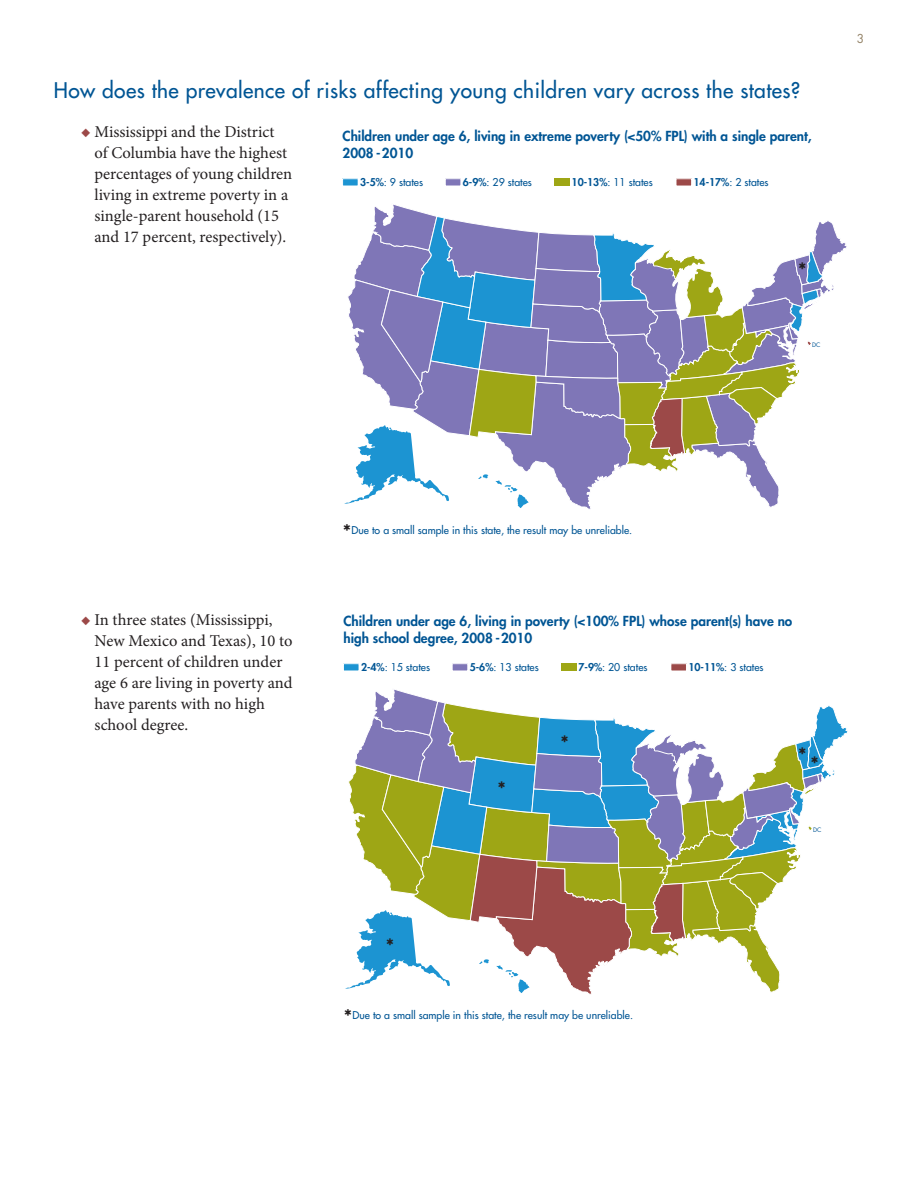
<style>
.page{position:relative;width:918px;height:1188px;background:#fff}
.page>*{position:absolute;margin:0;border:0;box-sizing:border-box;transform-origin:0 0}
.t1{font:22.05px "Futura";color:#231f20;scale:.95 1}
.head{font:21px "Futura";letter-spacing:.02em;color:#005594}
.t2{font:21px "Futura";color:#231f20}
.bullet{font:16.5px/21px "Minion Pro";color:#231f20}
.t3{font:800 13.5px/16.2px "Futura";color:#005594}
.t4{font:12px "Futura";color:#938266}
.t5{font:10.5px "Futura";color:#005594}
.t6{font:6px "Futura";color:#005594}
.s1{color:#9c4948}
.s2{font-weight:800}
</style>
<div class="page">
<svg style="left:345px;top:689px;width:503px;height:306px"></svg>
<div style="left:343px;top:664px;width:16px;height:7px;background:#1c94d2"></div>
<div style="left:343px;top:663px;width:16px;height:8px;border:1px solid #fff"></div>
<div style="left:452px;top:664px;width:16px;height:7px;background:#7f76b7"></div>
<div style="left:452px;top:663px;width:16px;height:8px;border:1px solid #fff"></div>
<div style="left:671px;top:664px;width:15px;height:7px;background:#9c4948"></div>
<div style="left:561px;top:663px;width:16px;height:8px;background:#9ea615"></div>
<svg style="left:344px;top:204px;width:503px;height:305px"></svg>
<div style="left:343px;top:179px;width:15px;height:7px;background:#1c94d2"></div>
<div style="left:445px;top:179px;width:16px;height:7px;background:#7f76b7"></div>
<div style="left:445px;top:179px;width:16px;height:7px;border:1px solid #fff"></div>
<div style="left:676px;top:179px;width:16px;height:7px;background:#9c4948"></div>
<div style="left:554px;top:178px;width:16px;height:8px;background:#9ea615"></div>
<p class="head" style="left:54px;top:77px;width:748px">How does the prevalence of risks affecting young children vary across the states?</p>
<p class="bullet" style="left:94px;top:122px;width:199px;text-indent:-14px"><span class="s1">◆</span> Mississippi and the District<br>of Columbia have the highest percentages of young children living in extreme poverty in a single-parent household (15 and 17 percent, respectively).</p>
<p class="t3" style="left:343px;top:128px;width:471px">Children under age 6, living in extreme poverty (&lt;50% FPL) with a single parent,<br>2008 - 2010</p>
<p class="t5" style="left:360px;top:176px;width:64px"><span class="s2">3-5%</span>: 9 states</p>
<p class="t5" style="left:463px;top:176px;width:71px"><span class="s2">6-9%</span>: 29 states</p>
<p class="t5" style="left:572px;top:176px;width:83px"><span class="s2">10-13%</span>: 11 states</p>
<p class="t5" style="left:694px;top:176px;width:77px"><span class="s2">14-17%</span>: 2 states</p>
<p class="t1" style="left:798px;top:257px;width:11px">*</p>
<p class="t6" style="left:812px;top:341px;width:10px">DC</p>
<p class="t4" style="left:857px;top:31px;width:9px">3</p>
<p class="bullet" style="left:94px;top:610px;width:200px;text-indent:-14px"><span class="s1">◆</span> In three states (Mississippi,<br>New Mexico and Texas), 10 to<br>11 percent of children under age 6 are living in poverty and have parents with no high school degree.</p>
<p class="t2" style="left:343px;top:519px;width:11px">*</p>
<p class="t5" style="left:352px;top:524px;width:282px">Due to a small sample in this state, the result may be unreliable.</p>
<p class="t3" style="left:343px;top:613px;width:450px">Children under age 6, living in poverty (&lt;100% FPL) whose parent(s) have no high school degree, 2008 - 2010</p>
<p class="t5" style="left:361px;top:661px;width:71px"><span class="s2">2-4%</span>: 15 states</p>
<p class="t5" style="left:470px;top:661px;width:71px"><span class="s2">5-6%</span>: 13 states</p>
<p class="t5" style="left:578px;top:661px;width:71px"><span class="s2">7-9%</span>: 20 states</p>
<p class="t5" style="left:688px;top:661px;width:77px"><span class="s2">10-11%</span>: 3 states</p>
<p class="t1" style="left:385px;top:933px;width:11px">*</p>
<p class="t1" style="left:497px;top:776px;width:11px">*</p>
<p class="t1" style="left:560px;top:730px;width:11px">*</p>
<p class="t2" style="left:343px;top:1004px;width:11px">*</p>
<p class="t5" style="left:352px;top:1009px;width:282px">Due to a small sample in this state, the result may be unreliable.</p>
<p class="t1" style="left:798px;top:746px;width:24px">**</p>
<p class="t6" style="left:813px;top:826px;width:10px">DC</p>
</div>
